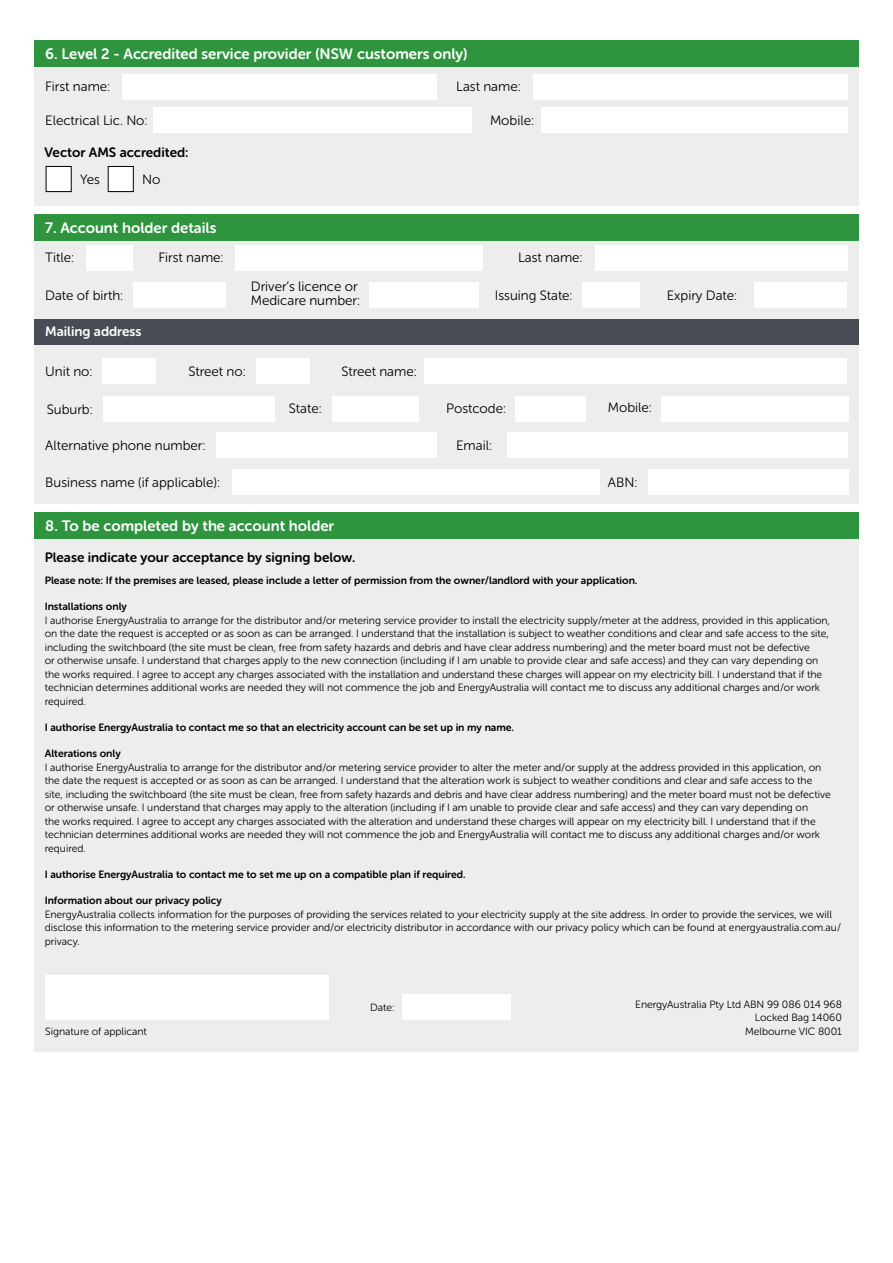
<style>
.page{position:relative;width:893px;height:1263px;background:#fff}
.page>*{position:absolute;margin:0;border:0;box-sizing:border-box;transform-origin:0 0}
.t1{font:15px "Museo Sans Rounded 700";color:#fff}
.t2{font:13.5px/13.5px "Museo Sans Rounded 300";color:#000}
.t3{font:13.5px "Museo Sans Rounded 700";color:#000}
.t4{font:13.5px "Museo Sans Rounded 700";color:#fff}
.t5{font:10.5px/13.5px "Museo Sans Rounded 300";color:#000}
.t6{font:10.5px "Museo Sans Rounded 700";color:#000}
</style>
<div class="page">
<div style="left:34px;top:59px;width:825px;height:146px;background:#ecedec"></div>
<div style="left:122px;top:74px;width:315px;height:25px;background:#fff"></div>
<div style="left:533px;top:74px;width:315px;height:25px;background:#fff"></div>
<div style="left:541px;top:108px;width:307px;height:25px;background:#fff"></div>
<div style="left:154px;top:108px;width:318px;height:25px;background:#fff"></div>
<div style="left:34px;top:40px;width:825px;height:27px;background:#2e953e"></div>
<div style="left:108px;top:166px;width:25px;height:26px;background:#fff"></div>
<div style="left:108px;top:166px;width:26px;height:26px;border:1px solid #000"></div>
<div style="left:46px;top:166px;width:25px;height:26px;background:#fff"></div>
<div style="left:46px;top:166px;width:25px;height:26px;border:1px solid #000"></div>
<div style="left:34px;top:233px;width:825px;height:270px;background:#ecedec"></div>
<div style="left:34px;top:214px;width:825px;height:26px;background:#2e953e"></div>
<div style="left:86px;top:245px;width:47px;height:25px;background:#fff"></div>
<div style="left:235px;top:245px;width:248px;height:25px;background:#fff"></div>
<div style="left:595px;top:245px;width:253px;height:25px;background:#fff"></div>
<div style="left:103px;top:359px;width:53px;height:25px;background:#fff"></div>
<div style="left:256px;top:359px;width:53px;height:25px;background:#fff"></div>
<div style="left:424px;top:359px;width:423px;height:25px;background:#fff"></div>
<div style="left:216px;top:432px;width:221px;height:26px;background:#fff"></div>
<div style="left:507px;top:432px;width:341px;height:26px;background:#fff"></div>
<div style="left:232px;top:469px;width:367px;height:25px;background:#fff"></div>
<div style="left:133px;top:283px;width:92px;height:25px;background:#fff"></div>
<div style="left:754px;top:283px;width:93px;height:25px;background:#fff"></div>
<div style="left:369px;top:283px;width:110px;height:25px;background:#fff"></div>
<div style="left:582px;top:283px;width:57px;height:25px;background:#fff"></div>
<div style="left:103px;top:397px;width:172px;height:25px;background:#fff"></div>
<div style="left:333px;top:396px;width:86px;height:25px;background:#fff"></div>
<div style="left:515px;top:396px;width:70px;height:25px;background:#fff"></div>
<div style="left:661px;top:397px;width:187px;height:25px;background:#fff"></div>
<div style="left:648px;top:469px;width:200px;height:25px;background:#fff"></div>
<div style="left:34px;top:320px;width:825px;height:25px;background:#474c55"></div>
<div style="left:34px;top:531px;width:825px;height:521px;background:#ecedec"></div>
<div style="left:34px;top:512px;width:825px;height:27px;background:#2e953e"></div>
<div style="left:45px;top:975px;width:283px;height:44px;background:#fff"></div>
<div style="left:402px;top:994px;width:109px;height:26px;background:#fff"></div>
<h1 class="t1" style="left:45px;top:48px;width:424px">6. Level 2 - Accredited service provider (NSW customers only)</h1>
<p class="t2" style="left:45px;top:81px;width:66px">First name:</p>
<p class="t2" style="left:456px;top:81px;width:66px">Last name:</p>
<p class="t2" style="left:45px;top:115px;width:104px">Electrical Lic. No:</p>
<p class="t2" style="left:490px;top:115px;width:45px">Mobile:</p>
<p class="t3" style="left:44px;top:148px;width:146px">Vector AMS accredited:</p>
<p class="t2" style="left:80px;top:174px;width:21px">Yes</p>
<p class="t2" style="left:142px;top:174px;width:20px">No</p>
<h1 class="t1" style="left:45px;top:222px;width:173px">7. Account holder details</h1>
<p class="t2" style="left:45px;top:252px;width:30px">Title:</p>
<p class="t2" style="left:159px;top:252px;width:66px">First name:</p>
<p class="t2" style="left:518px;top:252px;width:66px">Last name:</p>
<p class="t2" style="left:251px;top:281px;width:111px">Driver’s licence or<br>Medicare number:</p>
<p class="t2" style="left:495px;top:290px;width:79px">Issuing State:</p>
<p class="t2" style="left:45px;top:290px;width:79px">Date of birth:</p>
<p class="t2" style="left:667px;top:290px;width:72px">Expiry Date:</p>
<p class="t4" style="left:45px;top:327px;width:98px">Mailing address</p>
<p class="t2" style="left:45px;top:366px;width:49px">Unit no:</p>
<p class="t2" style="left:188px;top:366px;width:59px">Street no:</p>
<p class="t2" style="left:341px;top:366px;width:77px">Street name:</p>
<p class="t2" style="left:47px;top:404px;width:47px">Suburb:</p>
<p class="t2" style="left:289px;top:403px;width:34px">State:</p>
<p class="t2" style="left:446px;top:403px;width:61px">Postcode:</p>
<p class="t2" style="left:608px;top:402px;width:45px">Mobile:</p>
<p class="t2" style="left:45px;top:439px;width:162px">Alternative phone number:</p>
<p class="t2" style="left:456px;top:439px;width:37px">Email:</p>
<p class="t2" style="left:45px;top:476px;width:176px">Business name (if applicable):</p>
<p class="t2" style="left:608px;top:476px;width:31px">ABN:</p>
<h1 class="t1" style="left:45px;top:520px;width:290px">8. To be completed by the account holder</h1>
<p class="t3" style="left:45px;top:552px;width:312px">Please indicate your acceptance by signing below.</p>
<p class="t6" style="left:45px;top:576px;width:594px">Please note: If the premises are leased, please include a letter of permission from the owner/landlord with your application.</p>
<p class="t6" style="left:45px;top:603px;width:84px">Installations only</p>
<p class="t5" style="left:45px;top:614px;width:787px">I authorise EnergyAustralia to arrange for the distributor and/or metering service provider to install the electricity supply/meter at the address, provided in this application, on the date the request is accepted or as soon as can be arranged. I understand that the installation is subject to weather conditions and clear and safe access to the site, including the switchboard (the site must be clean, free from safety hazards and debris and have clear address numbering) and the meter board must not be defective<br>or otherwise unsafe. I understand that charges apply to the new connection (including if I am unable to provide clear and safe access) and they can vary depending on the works required. I agree to accept any charges associated with the installation and understand these charges will appear on my electricity bill. I understand that if the technician determines additional works are needed they will not commence the job and EnergyAustralia will contact me to discuss any additional charges and/or work required.</p>
<p class="t6" style="left:45px;top:723px;width:471px">I authorise EnergyAustralia to contact me so that an electricity account can be set up in my name.</p>
<p class="t6" style="left:45px;top:750px;width:78px">Alterations only</p>
<p class="t5" style="left:45px;top:761px;width:788px">I authorise EnergyAustralia to arrange for the distributor and/or metering service provider to alter the meter and/or supply at the address provided in this application, on the date the request is accepted or as soon as can be arranged. I understand that the alteration work is subject to weather conditions and clear and safe access to the site, including the switchboard (the site must be clean, free from safety hazards and debris and have clear address numbering) and the meter board must not be defective or otherwise unsafe. I understand that charges may apply to the alteration (including if I am unable to provide clear and safe access) and they can vary depending on<br>the works required. I agree to accept any charges associated with the alteration and understand these charges will appear on my electricity bill. I understand that if the technician determines additional works are needed they will not commence the job and EnergyAustralia will contact me to discuss any additional charges and/or work required.</p>
<p class="t6" style="left:45px;top:871px;width:422px">I authorise EnergyAustralia to contact me to set me up on a compatible plan if required.</p>
<p class="t6" style="left:45px;top:897px;width:179px">Information about our privacy policy</p>
<p class="t5" style="left:45px;top:908px;width:798px">EnergyAustralia collects information for the purposes of providing the services related to your electricity supply at the site address. In order to provide the services, we will disclose this information to the metering service provider and/or electricity distributor in accordance with our privacy policy which can be found at energyaustralia.com.au/ privacy.</p>
<p class="t5" style="left:45px;top:1025px;width:103px">Signature of applicant</p>
<p class="t5" style="left:370px;top:1002px;width:26px">Date:</p>
<p class="t5" style="left:635px;top:998px;width:208px;text-align:right">EnergyAustralia Pty Ltd ABN 99 086 014 968<br>Locked Bag 14060<br>Melbourne VIC 8001</p>
</div>
